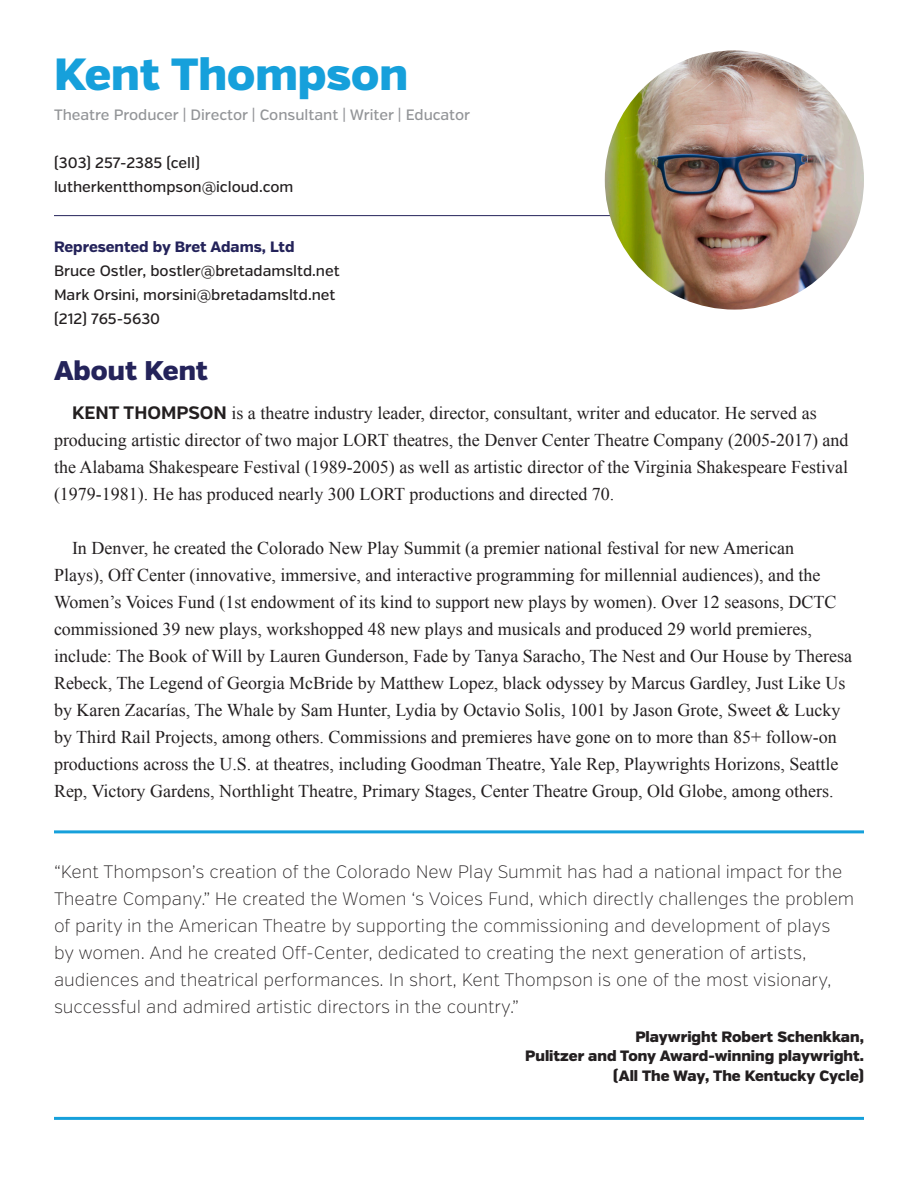
<style>
.page{position:relative;width:918px;height:1188px;background:#fff}
.page>*{position:absolute;margin:0;border:0;box-sizing:border-box;transform-origin:0 0}
.t1{font:900 45px "Verb";color:#16a0db}
.t2{font:900 27px "Verb";color:#24235a}
.t3{font:18px/27px "Times New Roman";color:#231f20}
.QUOTE__QUOTE{font:200 18px/27px "Verb";color:#231f20}
.t4{font:500 15px "Verb";color:#231f20}
.QUOTE_ATTRIBITION{font:900 15px/19.5px "Verb";color:#231f20;text-align:right}
.t5{font:500 15px "Verb";color:#939598}
.t6{font:800 15px "Verb";color:#24235a}
.s1{font-family:"Verb";font-weight:700}
</style>
<div class="page">
<hr style="left:54px;top:215px;width:598px;height:1px;background:#24235a">
<img style="left:605px;top:50px;width:259px;height:260px;border-radius:130px">
<hr style="left:54px;top:830px;width:810px;height:3px;background:#16a0db">
<hr style="left:54px;top:1117px;width:810px;height:3px;background:#16a0db">
<p class="t1" style="left:54px;top:47px;width:356px">Kent Thompson</p>
<p class="t5" style="left:54px;top:106px;width:418px">Theatre Producer | Director | Consultant | Writer | Educator</p>
<p class="t4" style="left:54px;top:154px;width:147px">(303) 257-2385 (cell)</p>
<p class="t4" style="left:54px;top:178px;width:241px">lutherkentthompson@icloud.com</p>
<p class="t6" style="left:54px;top:238px;width:242px">Represented by Bret Adams, Ltd</p>
<p class="t4" style="left:54px;top:262px;width:287px">Bruce Ostler, bostler@bretadamsltd.net</p>
<p class="t4" style="left:54px;top:286px;width:283px">Mark Orsini, morsini@bretadamsltd.net</p>
<p class="t4" style="left:54px;top:310px;width:108px">(212) 765-5630</p>
<p class="t2" style="left:54px;top:354px;width:155px">About Kent</p>
<p class="t3" style="left:54px;top:400px;width:796px;text-indent:18px"><span class="s1">KENT THOMPSON</span> is a theatre industry leader, director, consultant, writer and educator. He served as producing artistic director of two major LORT theatres, the Denver Center Theatre Company (2005-2017) and the Alabama Shakespeare Festival (1989-2005) as well as artistic director of the Virginia Shakespeare Festival (1979-1981). He has produced nearly 300 LORT productions and directed 70.</p>
<p class="t3" style="left:54px;top:535px;width:800px;text-indent:18px">In Denver, he created the Colorado New Play Summit (a premier national festival for new American<br>Plays), Off Center (innovative, immersive, and interactive programming for millennial audiences), and the Women’s Voices Fund (1st endowment of its kind to support new plays by women). Over 12 seasons, DCTC commissioned 39 new plays, workshopped 48 new plays and musicals and produced 29 world premieres, include: The Book of Will by Lauren Gunderson, Fade by Tanya Saracho, The Nest and Our House by Theresa Rebeck, The Legend of Georgia McBride by Matthew Lopez, black odyssey by Marcus Gardley, Just Like Us by Karen Zacarías, The Whale by Sam Hunter, Lydia by Octavio Solis, 1001 by Jason Grote, Sweet &amp; Lucky by Third Rail Projects, among others. Commissions and premieres have gone on to more than 85+ follow-on productions across the U.S. at theatres, including Goodman Theatre, Yale Rep, Playwrights Horizons, Seattle Rep, Victory Gardens, Northlight Theatre, Primary Stages, Center Theatre Group, Old Globe, among others.</p>
<p class="QUOTE__QUOTE" style="left:54px;top:859px;width:802px">“Kent Thompson’s creation of the Colorado New Play Summit has had a national impact for the Theatre Company.” He created the Women ‘s Voices Fund, which directly challenges the problem of parity in the American Theatre by supporting the commissioning and development of plays by women. And he created Off-Center, dedicated to creating the next generation of artists, audiences and theatrical performances. In short, Kent Thompson is one of the most visionary, successful and admired artistic directors in the country.”</p>
<p class="QUOTE_ATTRIBITION" style="left:525px;top:1027px;width:340px">Playwright Robert Schenkkan,<br>Pulitzer and Tony Award-winning playwright. (All The Way, The Kentucky Cycle)</p>
</div>
